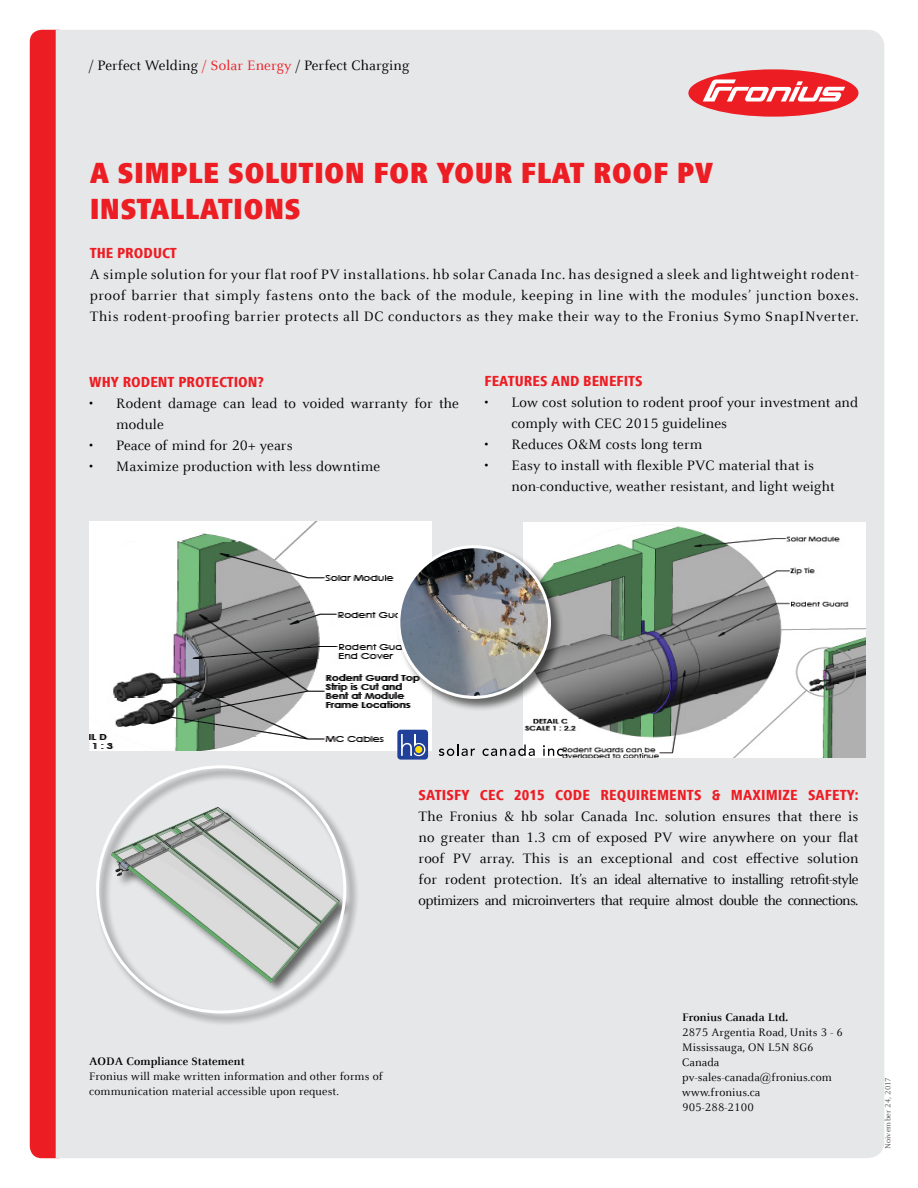
<style>
.page{position:relative;width:918px;height:1188px;background:#fff}
.page>*{position:absolute;margin:0;border:0;box-sizing:border-box;transform-origin:0 0}
.t1{font:900 condensed 30px/36px "Frutiger Next Com";letter-spacing:.01em;color:#ed1d24}
.t2{font:15px/21px "Celeste Offc Pro";letter-spacing:.01em;color:#000}
.t3{font:800 condensed 15px "Frutiger Next Com";color:#ed1d24}
.t4{font:12px/15px "Celeste Offc Pro";letter-spacing:.01em;color:#000}
.t5{font:700 12px "Celeste Offc Pro";letter-spacing:.01em;color:#000}
.t6{font:8.25px "Celeste Offc Pro";letter-spacing:.02em;color:#4d4d4f}
.s1{color:#ed1d24}
</style>
<div class="page">
<div style="left:30px;top:30px;width:26px;height:1128px;background:#ed1d24"></div>
<div style="left:56px;top:30px;width:828px;height:1128px;background:#e6e7e8"></div>
<img style="left:90px;top:521px;width:341px;height:229px">
<div style="left:95px;top:764px;width:264px;height:263px;background:#000;opacity:.56"></div>
<img style="left:98px;top:792px;width:247px;height:194px">
<img style="left:524px;top:523px;width:341px;height:235px">
<div style="left:688px;top:69px;width:170px;height:48px;background:#ed1d24;border-radius:50%"></div>
<svg style="left:703px;top:79px;width:142px;height:23px"></svg>
<div style="left:396px;top:544px;width:168px;height:168px;background:#000;opacity:.56"></div>
<img style="left:399px;top:547px;width:150px;height:150px;border-radius:75px">
<div style="left:397px;top:545px;width:154px;height:154px;border:3px solid #fff;border-radius:50%"></div>
<div style="left:397px;top:730px;width:31px;height:30px;background:#21409a;border-radius:3px"></div>
<svg style="left:401px;top:734px;width:24px;height:22px"></svg>
<svg style="left:413px;top:744px;width:11px;height:11px"></svg>
<div style="left:415px;top:746px;width:7px;height:7px;background:#fd0;border-radius:50%"></div>
<svg style="left:439px;top:745px;width:36px;height:11px"></svg>
<svg style="left:482px;top:745px;width:53px;height:11px"></svg>
<svg style="left:543px;top:745px;width:24px;height:11px"></svg>
<p class="t2" style="left:89px;top:55px;width:322px">/ Perfect Welding <span class="s1">/ Solar Energy</span> / Perfect Charging</p>
<h1 class="t1" style="left:90px;top:155px;width:625px">A SIMPLE SOLUTION FOR YOUR FLAT ROOF PV<br>INSTALLATIONS</h1>
<p class="t3" style="left:90px;top:244px;width:89px">THE PRODUCT</p>
<p class="t2" style="left:90px;top:263px;width:771px;text-align:justify">A simple solution for your flat roof PV installations. hb solar Canada Inc. has designed a sleek and lightweight rodent&shy;proof barrier that simply fastens onto the back of the module, keeping in line with the modules’ junction boxes.<br>This rodent-proofing barrier protects all DC conductors as they make their way to the Fronius Symo SnapINverter.</p>
<p class="t3" style="left:89px;top:374px;width:176px">WHY RODENT PROTECTION?</p>
<p class="t2" style="left:116px;top:393px;width:344px;text-indent:-27px">• Rodent damage can lead to voided warranty for the module</p>
<p class="t2" style="left:89px;top:435px;width:205px">• Peace of mind for 20+ years</p>
<p class="t2" style="left:89px;top:456px;width:292px">• Maximize production with less downtime</p>
<p class="t3" style="left:485px;top:373px;width:160px">FEATURES AND BENEFITS</p>
<p class="t2" style="left:512px;top:392px;width:348px;text-indent:-27px">• Low cost solution to rodent proof your investment and comply with CEC 2015 guidelines</p>
<p class="t2" style="left:485px;top:434px;width:219px">• Reduces O&amp;M costs long term</p>
<p class="t2" style="left:512px;top:455px;width:325px;text-indent:-27px">• Easy to install with flexible PVC material that is non-conductive, weather resistant, and light weight</p>
<p class="t3" style="left:419px;top:787px;width:441px">SATISFY CEC 2015 CODE REQUIREMENTS &amp; MAXIMIZE SAFETY:</p>
<p class="t2" style="left:419px;top:806px;width:441px;text-align:justify">The Fronius &amp; hb solar Canada Inc. solution ensures that there is no greater than 1.3 cm of exposed PV wire anywhere on your flat roof PV array. This is an exceptional and cost effective solution for rodent protection. It’s an ideal alternative to installing retrofit-style optimizers and microinverters that require almost double the connections.</p>
<p class="t5" style="left:89px;top:1053px;width:157px">AODA Compliance Statement</p>
<p class="t4" style="left:89px;top:1068px;width:295px">Fronius will make written information and other forms of communication material accessible upon request.</p>
<p class="t5" style="left:682px;top:1009px;width:108px">Fronius Canada Ltd.</p>
<p class="t4" style="left:682px;top:1024px;width:162px">2875 Argentia Road, Units 3 - 6<br>Mississauga, ON L5N 8G6<br>Canada pv-sales-canada@fronius.com www.fronius.ca<br>905-288-2100</p>
<p class="t6" style="left:883px;top:1149px;width:74px;rotate:-90deg">Noivember 24, 2017</p>
</div>
